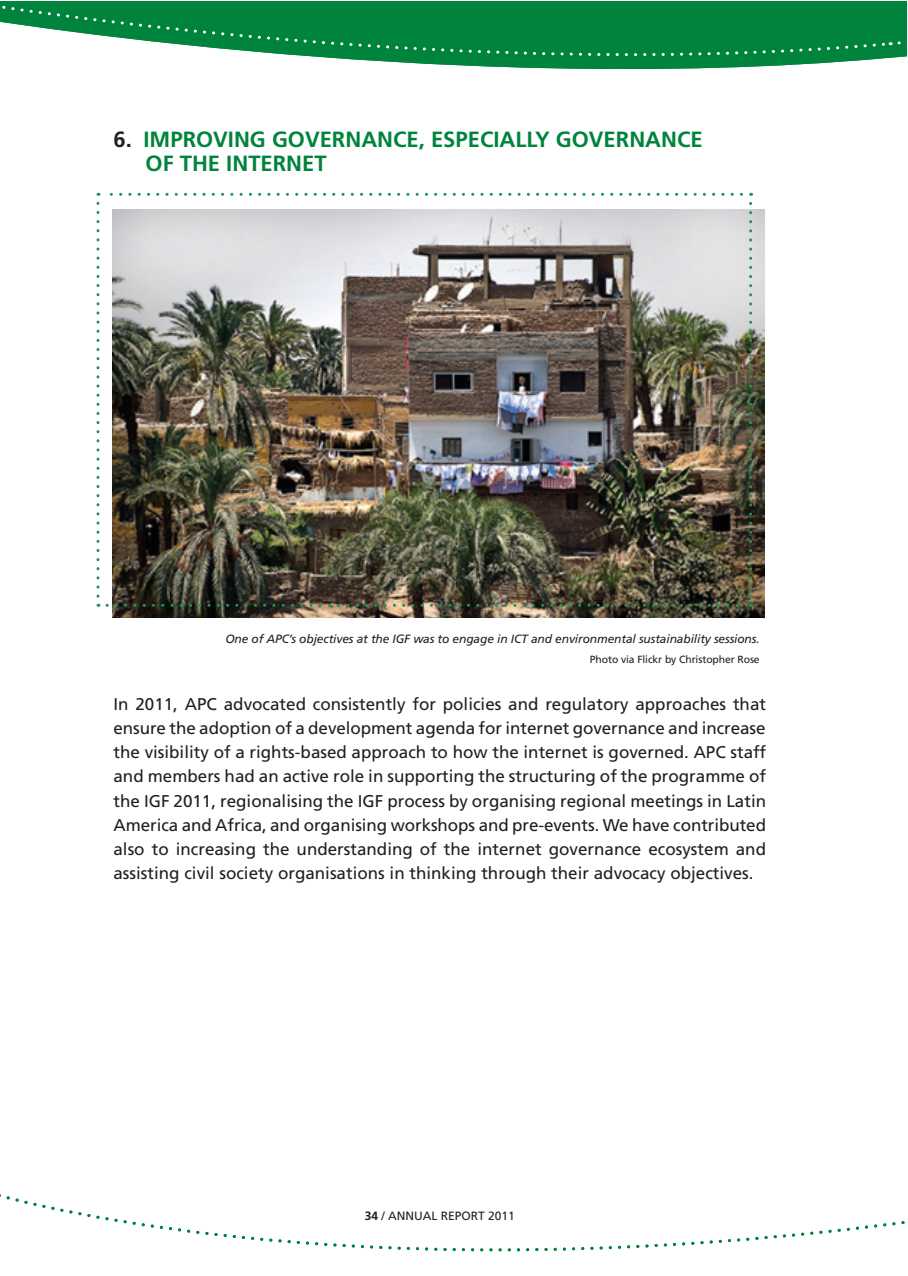
<style>
.page{position:relative;width:908px;height:1276px;background:#fff}
.page>*{position:absolute;margin:0;border:0;box-sizing:border-box;transform-origin:0 0}
.t1{font:700 22px/24px "Frutiger";color:#00843d}
.t2{font:17px/24px "Frutiger";color:#231f20;text-align:justify}
.t3{font:italic 12px "Frutiger";letter-spacing:-.01em;color:#231f20}
.t4{font:12px "Frutiger";color:#231f20}
.t5{font:10.4px "Frutiger";letter-spacing:-.01em;color:#231f20}
.s1{color:#231f20}
.s2{font-family:"Frutiger Bold SC830"}
.s3{font-family:"Frutiger Roman SC830"}
</style>
<div class="page">
<svg style="left:0;top:2px;width:888px;height:68px"></svg>
<svg style="left:889px;top:2px;width:18px;height:56px"></svg>
<svg style="left:0;top:1194px;width:905px;height:58px"></svg>
<img style="left:113px;top:209px;width:650px;height:408px">
<svg style="left:96px;top:203px;width:3px;height:404px"></svg>
<img style="left:107px;top:604px;width:644px;height:3px">
<svg style="left:748px;top:193px;width:3px;height:403px"></svg>
<svg style="left:98px;top:193px;width:643px;height:3px"></svg>
<p class="t1" style="left:145px;top:127px;width:558px;text-indent:-32px"><span class="s1">6.</span> IMPROVING GOVERNANCE, ESPECIALLY GOVERNANCE<br>OF THE INTERNET</p>
<p class="t3" style="left:225px;top:632px;width:535px">One of APC’s objectives at the IGF was to engage in ICT and environmental sustainability sessions.</p>
<p class="t5" style="left:589px;top:653px;width:171px">Photo via Flickr by Christopher Rose</p>
<p class="t2" style="left:113px;top:692px;width:654px">In 2011, APC advocated consistently for policies and regulatory approaches that ensure the adoption of a development agenda for internet governance and increase the visibility of a rights-based approach to how the internet is governed. APC staff and members had an active role in supporting the structuring of the programme of the IGF 2011, regionalising the IGF process by organising regional meetings in Latin America and Africa, and organising workshops and pre-events. We have contributed also to increasing the understanding of the internet governance ecosystem and assisting civil society organisations in thinking through their advocacy objectives.</p>
<p class="t4" style="left:364px;top:1208px;width:151px"><span class="s2">34</span> <span class="s3">/</span> ANNUAL REPORT 2011</p>
</div>
